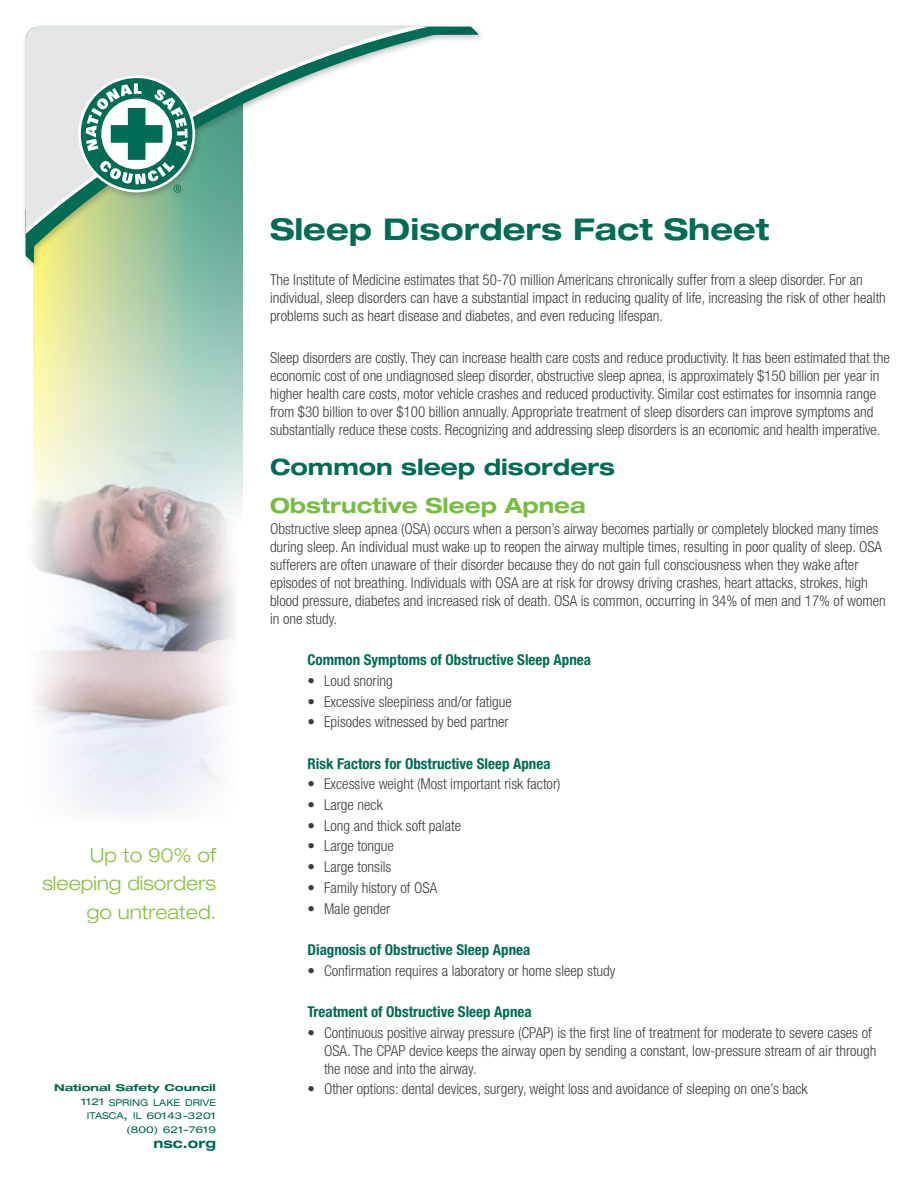
<style>
.page{position:relative;width:918px;height:1188px;background:#fff}
.page>*{position:absolute;margin:0;border:0;box-sizing:border-box;transform-origin:0 0}
.t1{font:700 expanded 30px "Helvetica Neue LT Std";color:#006c55}
.t2{font:700 expanded 22.5px "Helvetica Neue LT Std";color:#006c55}
.t3{font:700 expanded 21px "Helvetica Neue LT Std";color:#77bd42}
.t4{font:300 expanded 19.5px/28.5px "Helvetica Neue LT Std";color:#87c13f;text-align:right}
.t5{font:300 condensed 15px/18px "Helvetica Neue LT Std";color:#3e3e3f}
.t6{font:700 condensed 15px "Helvetica Neue LT Std";color:#006c55}
.t7{font:700 expanded 13.5px "Helvetica Neue LT Std";color:#006951}
.t8{font:expanded 9.45px/13.5px "Helvetica Neue LT Std";color:#006951;text-align:right;scale:1.21 1}
.t9{font:700 expanded 9.45px "Helvetica Neue LT Std";color:#006951;scale:1.21 1}
.s1{font-size:13.5px}
</style>
<div class="page">
<svg style="left:33px;top:271px;width:210px;height:239px;background:#c1d9b0"></svg>
<div style="left:21px;top:22px;width:465px;height:249px;background:#231f20;opacity:.3"></div>
<svg style="left:472px;top:27px;width:7px;height:8px"></svg>
<img style="left:472px;top:27px;width:6px;height:7px">
<img style="left:26px;top:255px;width:8px;height:8px">
<svg style="left:26px;top:27px;width:446px;height:228px"></svg>
<svg style="left:26px;top:234px;width:405px;height:5px"></svg>
<svg style="left:26px;top:27px;width:413px;height:207px"></svg>
<svg style="left:78px;top:76px;width:117px;height:116px"></svg>
<div style="left:81px;top:78px;width:112px;height:112px;background:#006c55;border-radius:50%"></div>
<svg style="left:86px;top:83px;width:102px;height:110px"></svg>
<img style="left:33px;top:403px;width:206px;height:412px">
<h3 class="t4" style="left:42px;top:840px;width:175px">Up to 90% of sleeping disorders go untreated.</h3>
<p class="t9" style="left:54px;top:1081px;width:135px">National Safety Council</p>
<p class="t8" style="left:81px;top:1095px;width:113px">1121 SPRING LAKE DRIVE<br>ITASCA<span class="s1">,</span> IL 60143-3201 (800) 621-7619</p>
<p class="t7" style="left:153px;top:1134px;width:64px">nsc.org</p>
<h1 class="t1" style="left:270px;top:211px;width:501px">Sleep Disorders Fact Sheet</h1>
<p class="t5" style="left:270px;top:271px;width:617px">The Institute of Medicine estimates that 50-70 million Americans chronically suffer from a sleep disorder. For an individual, sleep disorders can have a substantial impact in reducing quality of life, increasing the risk of other health problems such as heart disease and diabetes, and even reducing lifespan.</p>
<p class="t5" style="left:270px;top:348px;width:621px">Sleep disorders are costly. They can increase health care costs and reduce productivity. It has been estimated that the economic cost of one undiagnosed sleep disorder, obstructive sleep apnea, is approximately $150 billion per year in higher health care costs, motor vehicle crashes and reduced productivity. Similar cost estimates for insomnia range from $30 billion to over $100 billion annually. Appropriate treatment of sleep disorders can improve symptoms and substantially reduce these costs. Recognizing and addressing sleep disorders is an economic and health imperative.</p>
<h2 class="t2" style="left:270px;top:453px;width:346px">Common sleep disorders</h2>
<h3 class="t3" style="left:270px;top:492px;width:317px">Obstructive Sleep Apnea</h3>
<p class="t5" style="left:270px;top:519px;width:617px">Obstructive sleep apnea (OSA) occurs when a person’s airway becomes partially or completely blocked many times during sleep. An individual must wake up to reopen the airway multiple times, resulting in poor quality of sleep. OSA sufferers are often unaware of their disorder because they do not gain full consciousness when they wake after episodes of not breathing. Individuals with OSA are at risk for drowsy driving crashes, heart attacks, strokes, high blood pressure, diabetes and increased risk of death. OSA is common, occurring in 34% of men and 17% of women in one study.</p>
<p class="t6" style="left:308px;top:651px;width:285px">Common Symptoms of Obstructive Sleep Apnea</p>
<p class="t5" style="left:308px;top:671px;width:87px">• Loud snoring</p>
<p class="t5" style="left:308px;top:692px;width:206px">• Excessive sleepiness and/or fatigue</p>
<p class="t5" style="left:308px;top:713px;width:203px">• Episodes witnessed by bed partner</p>
<p class="t6" style="left:308px;top:754px;width:245px">Risk Factors for Obstructive Sleep Apnea</p>
<p class="t5" style="left:308px;top:775px;width:255px">• Excessive weight (Most important risk factor)</p>
<p class="t5" style="left:308px;top:796px;width:77px">• Large neck</p>
<p class="t5" style="left:308px;top:816px;width:155px">• Long and thick soft palate</p>
<p class="t5" style="left:308px;top:837px;width:88px">• Large tongue</p>
<p class="t5" style="left:308px;top:858px;width:85px">• Large tonsils</p>
<p class="t5" style="left:308px;top:878px;width:131px">• Family history of OSA</p>
<p class="t5" style="left:308px;top:899px;width:84px">• Male gender</p>
<p class="t6" style="left:308px;top:941px;width:224px">Diagnosis of Obstructive Sleep Apnea</p>
<p class="t5" style="left:308px;top:961px;width:310px">• Confirmation requires a laboratory or home sleep study</p>
<p class="t6" style="left:308px;top:1003px;width:226px">Treatment of Obstructive Sleep Apnea</p>
<p class="t5" style="left:324px;top:1023px;width:554px;text-indent:-16px">• Continuous positive airway pressure (CPAP) is the first line of treatment for moderate to severe cases of<br>OSA. The CPAP device keeps the airway open by sending a constant, low-pressure stream of air through the nose and into the airway.</p>
<p class="t5" style="left:308px;top:1080px;width:502px">• Other options: dental devices, surgery, weight loss and avoidance of sleeping on one’s back</p>
</div>
